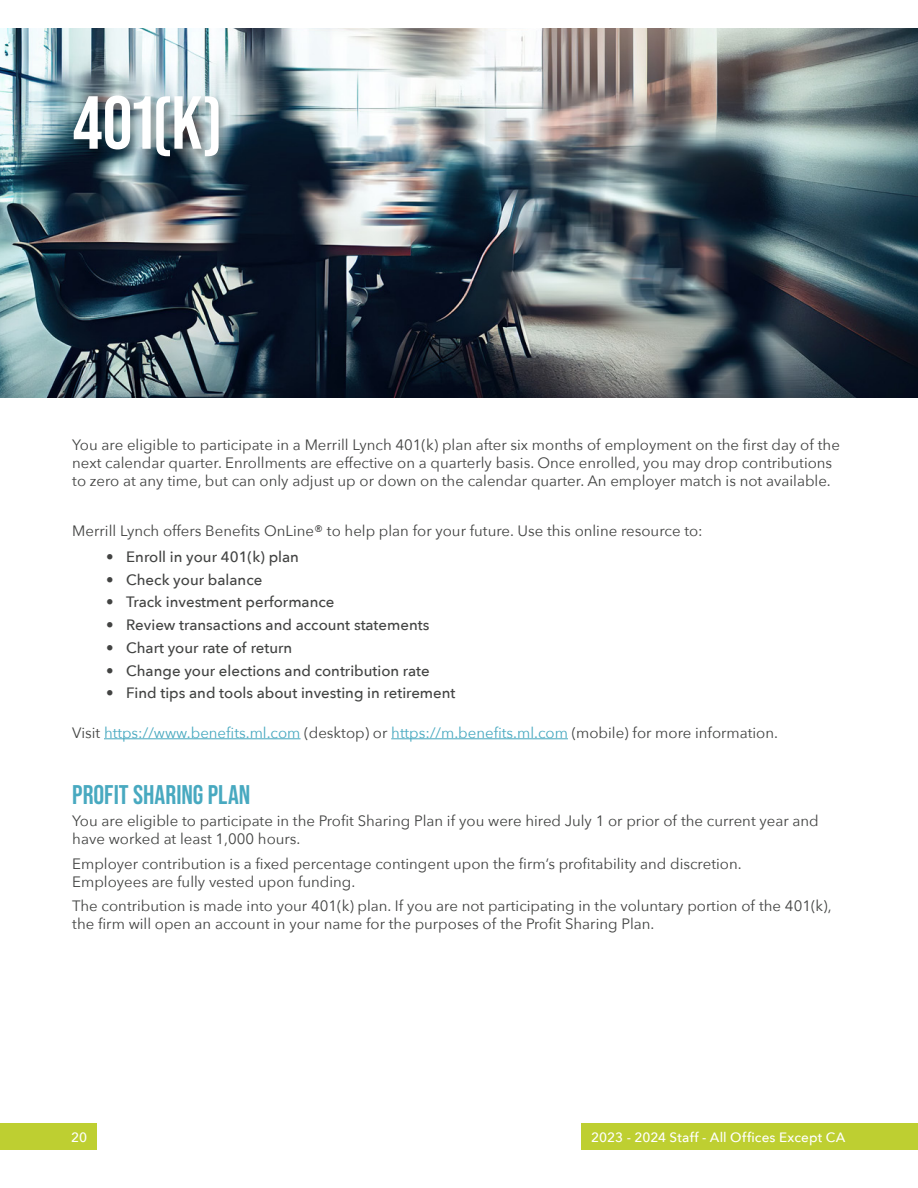
<style>
.page{position:relative;width:918px;height:1188px;background:#fff}
.page>*{position:absolute;margin:0;border:0;box-sizing:border-box;transform-origin:0 0}
.t1{font:700 75px "Bebas Neue Pro";color:#fff}
.t2{font:27px "Bebas Neue";color:#48a9c0}
.t3{font:15px/18px "Avenir Next";color:#424342}
.t4{font:500 15px "Avenir Next";color:#424342}
.t5{font:15px "Avenir Next";color:#48a9c0}
.t6{font:500 13.5px "Avenir Next";letter-spacing:.01em;color:#fff}
.s1{color:#424342}
</style>
<div class="page">
<img style="left:0;top:28px;width:918px;height:369px">
<div style="left:69px;top:93px;width:161px;height:77px;background:#000;opacity:.4"></div>
<div style="left:0;top:1123px;width:97px;height:27px;background:#becf31"></div>
<div style="left:581px;top:1123px;width:337px;height:26px;background:#becf31"></div>
<hr style="left:104px;top:738px;width:197px;height:1px;background:#48a9c0">
<hr style="left:391px;top:738px;width:177px;height:1px;background:#48a9c0">
<h1 class="t1" style="left:73px;top:80px;width:152px">401(K)</h1>
<p class="t3" style="left:72px;top:435px;width:769px">You are eligible to participate in a Merrill Lynch 401(k) plan after six months of employment on the first day of the next calendar quarter. Enrollments are effective on a quarterly basis. Once enrolled, you may drop contributions to zero at any time, but can only adjust up or down on the calendar quarter. An employer match is not available.</p>
<p class="t3" style="left:72px;top:521px;width:632px">Merrill Lynch offers Benefits OnLine® to help plan for your future. Use this online resource to:</p>
<p class="t4" style="left:106px;top:544px;width:194px">• Enroll in your 401(k) plan</p>
<p class="t4" style="left:106px;top:567px;width:158px">• Check your balance</p>
<p class="t4" style="left:106px;top:589px;width:230px">• Track investment performance</p>
<p class="t4" style="left:106px;top:612px;width:325px">• Review transactions and account statements</p>
<p class="t4" style="left:106px;top:635px;width:188px">• Chart your rate of return</p>
<p class="t4" style="left:106px;top:658px;width:325px">• Change your elections and contribution rate</p>
<p class="t4" style="left:106px;top:680px;width:351px">• Find tips and tools about investing in retirement</p>
<p class="t5" style="left:72px;top:720px;width:707px"><span class="s1">Visit</span> https://www.benefits.ml.com <span class="s1">(desktop) or</span> https://m.benefits.ml.com <span class="s1">(mobile) for more information.</span></p>
<h2 class="t2" style="left:72px;top:779px;width:180px">PROFIT SHARING PLAN</h2>
<p class="t3" style="left:72px;top:811px;width:748px">You are eligible to participate in the Profit Sharing Plan if you were hired July 1 or prior of the current year and have worked at least 1,000 hours.</p>
<p class="t3" style="left:72px;top:854px;width:671px">Employer contribution is a fixed percentage contingent upon the firm’s profitability and discretion.<br>Employees are fully vested upon funding.</p>
<p class="t3" style="left:72px;top:897px;width:761px">The contribution is made into your 401(k) plan. If you are not participating in the voluntary portion of the 401(k), the firm will open an account in your name for the purposes of the Profit Sharing Plan.</p>
<p class="t6" style="left:71px;top:1126px;width:17px">20</p>
<p class="t6" style="left:591px;top:1126px;width:255px">2023 - 2024 Staff - All Offices Except CA</p>
</div>
